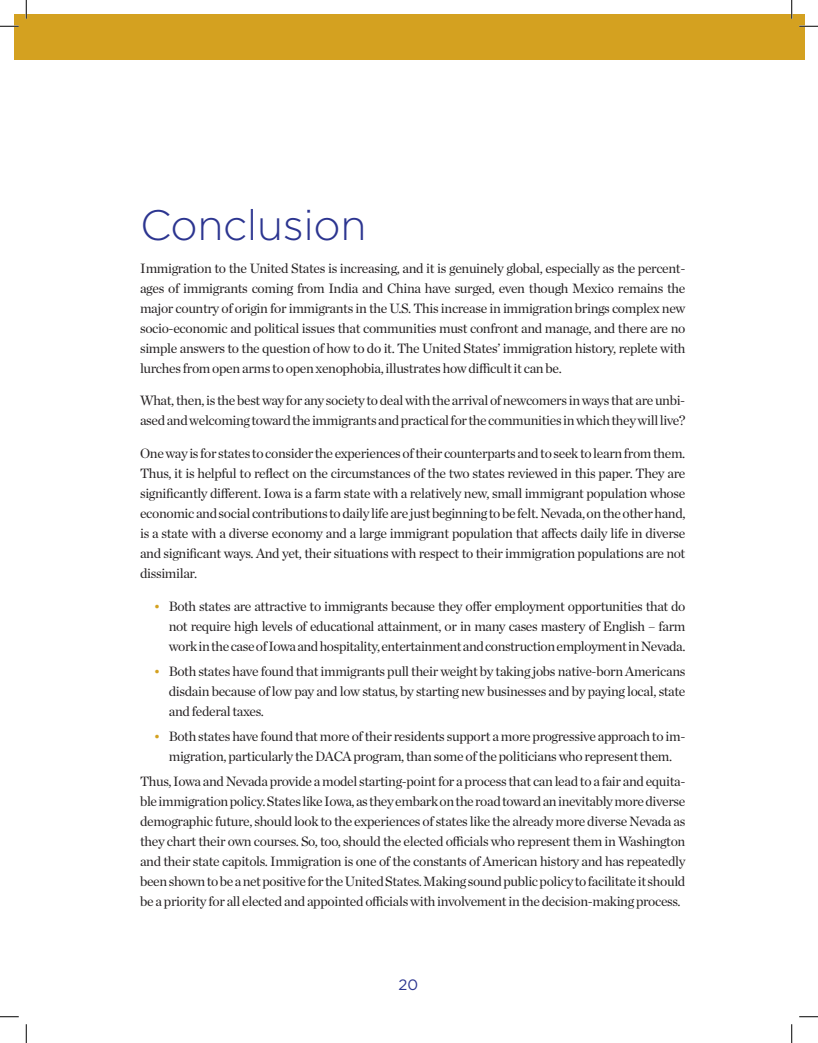
<style>
.page{position:relative;width:818px;height:1043px;background:#fff}
.page>*{position:absolute;margin:0;border:0;box-sizing:border-box;transform-origin:0 0}
.t1{font:300 42.5px "Gotham";letter-spacing:-.01em;color:#2c3590}
.t2{font:15px "Gotham";color:#2c3590}
.t3{font:13.75px/20px "Chronicle Deck";letter-spacing:-.025em;color:#231f20;text-align:justify}
.s1{color:#d4a120}
</style>
<div class="page">
<div style="left:14px;top:14px;width:777px;height:45px;background:#d4a120"></div>
<div style="left:791px;top:14px;width:13px;height:45px;background:#d4a120"></div>
<svg style="left:0;top:25px;width:19px;height:2px"></svg>
<svg style="left:799px;top:25px;width:19px;height:2px"></svg>
<svg style="left:0;top:1016px;width:19px;height:1px"></svg>
<svg style="left:799px;top:1016px;width:19px;height:1px"></svg>
<svg style="left:25px;top:0;width:2px;height:19px"></svg>
<svg style="left:25px;top:1024px;width:2px;height:18px"></svg>
<svg style="left:790px;top:0;width:2px;height:19px"></svg>
<svg style="left:791px;top:1024px;width:1px;height:18px"></svg>
<h1 class="t1" style="left:140px;top:198px;width:228px">Conclusion</h1>
<p class="t3" style="left:140px;top:257px;width:547px">Immigration to the United States is increasing, and it is genuinely global, especially as the percent&shy;ages of immigrants coming from India and China have surged, even though Mexico remains the major country of origin for immigrants in the U.S. This increase in immigration brings complex new socio-economic and political issues that communities must confront and manage, and there are no simple answers to the question of how to do it. The United States’ immigration history, replete with lurches from open arms to open xenophobia, illustrates how difficult it can be.</p>
<p class="t3" style="left:140px;top:390px;width:547px">What, then, is the best way for any society to deal with the arrival of newcomers in ways that are unbi&shy;ased and welcoming toward the immigrants and practical for the communities in which they will live?</p>
<p class="t3" style="left:140px;top:442px;width:547px">One way is for states to consider the experiences of their counterparts and to seek to learn from them.<br>Thus, it is helpful to reflect on the circumstances of the two states reviewed in this paper. They are significantly different. Iowa is a farm state with a relatively new, small immigrant population whose economic and social contributions to daily life are just beginning to be felt. Nevada, on the other hand, is a state with a diverse economy and a large immigrant population that affects daily life in diverse and significant ways. And yet, their situations with respect to their immigration populations are not dissimilar.</p>
<p class="t3" style="left:169px;top:595px;width:518px;text-indent:-15px"><span class="s1">•</span> Both states are attractive to immigrants because they offer employment opportunities that do not require high levels of educational attainment, or in many cases mastery of English – farm work in the case of Iowa and hospitality, entertainment and construction employment in Nevada.</p>
<p class="t3" style="left:169px;top:660px;width:518px;text-indent:-15px"><span class="s1">•</span> Both states have found that immigrants pull their weight by taking jobs native-born Americans disdain because of low pay and low status, by starting new businesses and by paying local, state and federal taxes.</p>
<p class="t3" style="left:154px;top:725px;width:533px;text-align:center"><span class="s1">•</span> Both states have found that more of their residents support a more progressive approach to im&shy;migration, particularly the DACA program, than some of the politicians who represent them.</p>
<p class="t3" style="left:140px;top:770px;width:547px">Thus, Iowa and Nevada provide a model starting-point for a process that can lead to a fair and equita&shy;ble immigration policy. States like Iowa, as they embark on the road toward an inevitably more diverse demographic future, should look to the experiences of states like the already more diverse Nevada as they chart their own courses. So, too, should the elected officials who represent them in Washington and their state capitols. Immigration is one of the constants of American history and has repeatedly been shown to be a net positive for the United States. Making sound public policy to facilitate it should be a priority for all elected and appointed officials with involvement in the decision-making process.</p>
<p class="t2" style="left:398px;top:975px;width:21px">20</p>
</div>
